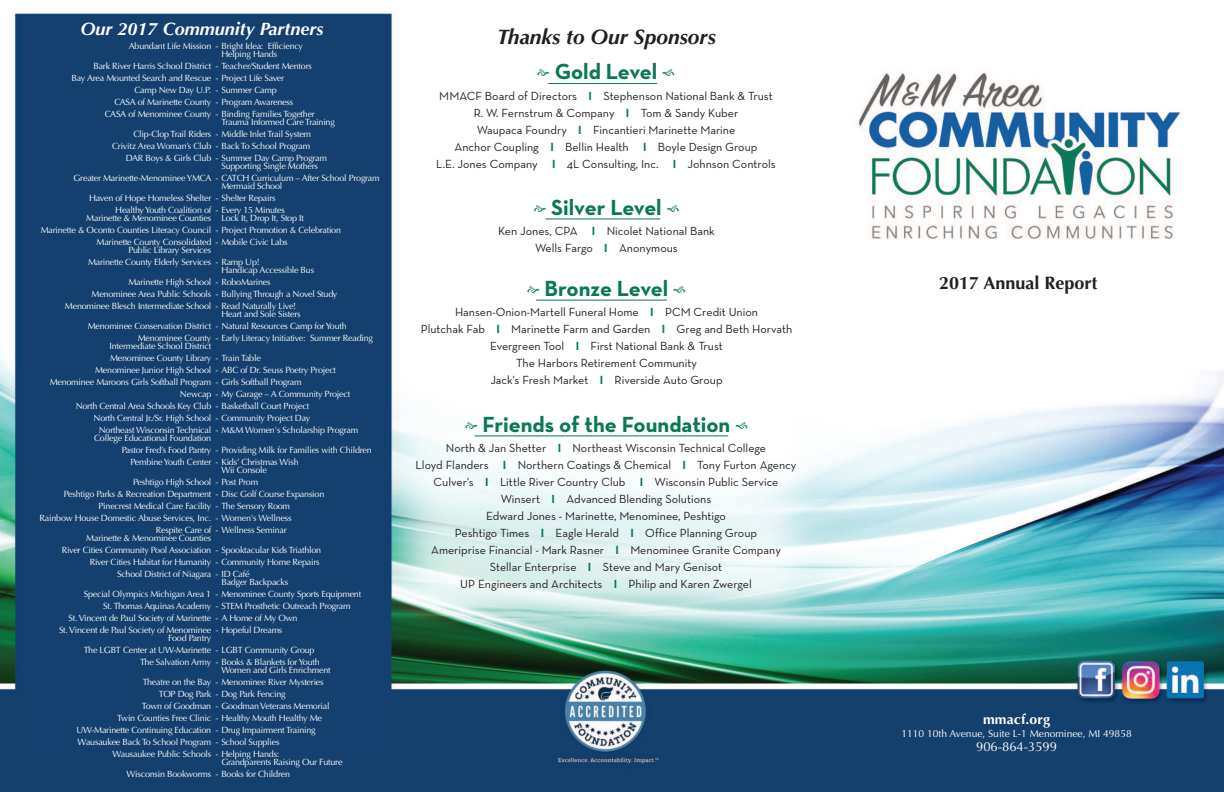
<style>
.page{position:relative;width:1224px;height:792px;background:#fff}
.page>*{position:absolute;margin:0;border:0;box-sizing:border-box;transform-origin:0 0}
.t1{font:700 22.3px "Neutra Text";color:#0a7757}
.t2{font:italic 700 21px "Optima";color:#231f20}
.t3{font:italic 700 18px "Optima";color:#fff}
.t4{font:700 18px "Optima";color:#231f20}
.t5{font:700 14px "Optima";letter-spacing:.01em;color:#fff}
.t6{font:13px "Optima";color:#fff}
.t7{font:12px/17px "Neutra Text";color:#231f20;text-align:center}
.t8{font:10.2px "Optima";color:#fff}
.t9{font:9px/12px "Optima";letter-spacing:-.025em;color:#fff}
.s1{font-weight:700;color:#0a7757}
</style>
<div class="page">
<img style="left:0;top:11px;width:1224px;height:781px">
<hr style="left:475px;top:435px;width:253px;height:1px;background:#0a7757">
<hr style="left:536px;top:300px;width:131px;height:1px;background:#0a7757">
<hr style="left:545px;top:218px;width:115px;height:1px;background:#0a7757">
<hr style="left:548px;top:83px;width:109px;height:1px;background:#0a7757">
<svg style="left:538px;top:70px;width:11px;height:6px"></svg>
<svg style="left:663px;top:70px;width:11px;height:6px"></svg>
<svg style="left:534px;top:205px;width:12px;height:7px"></svg>
<svg style="left:667px;top:205px;width:12px;height:7px"></svg>
<svg style="left:528px;top:286px;width:11px;height:7px"></svg>
<svg style="left:674px;top:286px;width:11px;height:7px"></svg>
<svg style="left:466px;top:422px;width:11px;height:7px"></svg>
<svg style="left:736px;top:422px;width:11px;height:7px"></svg>
<h3 class="t3" style="left:81px;top:18px;width:244px">Our 2017 Community Partners</h3>
<p class="t9" style="left:221px;top:42px;width:83px;line-height:8px;text-indent:-93px">Abundant Life Mission - Bright Idea: Efficiency<br>Helping Hands</p>
<p class="t9" style="left:93px;top:60px;width:220px">Bark River Harris School District - Teacher/Student Mentors</p>
<p class="t9" style="left:72px;top:72px;width:214px">Bay Area Mounted Search and Rescue - Project Life Saver</p>
<p class="t9" style="left:134px;top:84px;width:144px">Camp New Day U.P. - Summer Camp</p>
<p class="t9" style="left:114px;top:96px;width:180px">CASA of Marinette County - Program Awareness</p>
<p class="t9" style="left:105px;top:108px;width:212px">CASA of Menominee County - Binding Families Together</p>
<p class="t9" style="left:221px;top:116px;width:115px">Trauma Informed Care Training</p>
<p class="t9" style="left:133px;top:128px;width:179px">Clip-Clop Trail Riders - Middle Inlet Trail System</p>
<p class="t9" style="left:112px;top:140px;width:200px">Crivitz Area Woman’s Club - Back To School Program</p>
<p class="t9" style="left:126px;top:152px;width:203px">DAR Boys &amp; Girls Club - Summer Day Camp Program</p>
<p class="t9" style="left:74px;top:160px;width:308px;text-indent:148px">Supporting Single Mothers<br>Greater Marinette-Menominee YMCA - CATCH Curriculum – After School Program</p>
<p class="t9" style="left:221px;top:180px;width:62px">Mermaid School</p>
<p class="t9" style="left:89px;top:192px;width:188px">Haven of Hope Homeless Shelter - Shelter Repairs</p>
<p class="t9" style="left:115px;top:204px;width:171px">Healthy Youth Coalition of - Every 15 Minutes</p>
<p class="t9" style="left:86px;top:212px;width:219px">Marinette &amp; Menominee Counties Lock It, Drop It, Stop It</p>
<p class="t9" style="left:41px;top:224px;width:302px">Marinette &amp; Oconto Counties Literacy Council - Project Promotion &amp; Celebration</p>
<p class="t9" style="left:97px;top:236px;width:193px">Marinette County Consolidated - Mobile Civic Labs</p>
<p class="t9" style="left:88px;top:244px;width:173px;text-indent:40px">Public Library Services<br>Marinette County Elderly Services - Ramp Up!</p>
<p class="t9" style="left:221px;top:264px;width:94px">Handicap Accessible Bus</p>
<p class="t9" style="left:128px;top:276px;width:144px">Marinette High School - RoboMarines</p>
<p class="t9" style="left:92px;top:288px;width:247px">Menominee Area Public Schools - Bullying Through a Novel Study</p>
<p class="t9" style="left:65px;top:300px;width:233px">Menominee Blesch Intermediate School - Read Naturally Live!</p>
<p class="t9" style="left:221px;top:308px;width:81px">Heart and Sole Sisters</p>
<p class="t9" style="left:88px;top:320px;width:261px">Menominee Conservation District - Natural Resources Camp for Youth</p>
<p class="t9" style="left:138px;top:332px;width:237px">Menominee County - Early Literacy Initiative: Summer Reading</p>
<p class="t9" style="left:110px;top:340px;width:103px">Intermediate School District</p>
<p class="t9" style="left:110px;top:352px;width:152px">Menominee County Library - Train Table</p>
<p class="t9" style="left:95px;top:364px;width:242px">Menominee Junior High School - ABC of Dr. Seuss Poetry Project</p>
<p class="t9" style="left:50px;top:376px;width:253px">Menominee Maroons Girls Softball Program - Girls Softball Program</p>
<p class="t9" style="left:180px;top:388px;width:172px">Newcap - My Garage – A Community Project</p>
<p class="t9" style="left:76px;top:400px;width:235px">North Central Area Schools Key Club - Basketball Court Project</p>
<p class="t9" style="left:94px;top:412px;width:218px">North Central Jr./Sr. High School - Community Project Day</p>
<p class="t9" style="left:99px;top:424px;width:261px">Northeast Wisconsin Technical - M&amp;M Women's Scholarship Program</p>
<p class="t9" style="left:94px;top:432px;width:119px">College Educational Foundation</p>
<p class="t9" style="left:122px;top:444px;width:251px">Pastor Fred’s Food Pantry - Providing Milk for Families with Children</p>
<p class="t9" style="left:130px;top:456px;width:170px">Pembine Youth Center - Kids’ Christmas Wish</p>
<p class="t9" style="left:221px;top:464px;width:47px">Wii Console</p>
<p class="t9" style="left:133px;top:476px;width:127px">Peshtigo High School - Post Prom</p>
<p class="t9" style="left:64px;top:488px;width:262px">Peshtigo Parks &amp; Recreation Department - Disc Golf Course Expansion</p>
<p class="t9" style="left:99px;top:500px;width:193px">Pinecrest Medical Care Facility - The Sensory Room</p>
<p class="t9" style="left:40px;top:512px;width:253px">Rainbow House Domestic Abuse Services, Inc. - Women's Wellness</p>
<p class="t9" style="left:156px;top:524px;width:132px">Respite Care of - Wellness Seminar</p>
<p class="t9" style="left:86px;top:532px;width:127px">Marinette &amp; Menominee Counties</p>
<p class="t9" style="left:62px;top:544px;width:261px">River Cities Community Pool Association - Spooktacular Kids Triathlon</p>
<p class="t9" style="left:90px;top:556px;width:231px">River Cities Habitat for Humanity - Community Home Repairs</p>
<p class="t9" style="left:117px;top:568px;width:134px">School District of Niagara - ID Café</p>
<p class="t9" style="left:221px;top:576px;width:68px">Badger Backpacks</p>
<p class="t9" style="left:84px;top:588px;width:279px">Special Olympics Michigan Area 1 - Menominee County Sports Equipment</p>
<p class="t9" style="left:103px;top:600px;width:249px">St. Thomas Aquinas Academy - STEM Prosthetic Outreach Program</p>
<p class="t9" style="left:69px;top:612px;width:231px">St. Vincent de Paul Society of Marinette - A Home of My Own</p>
<p class="t9" style="left:59px;top:624px;width:225px">St. Vincent de Paul Society of Menominee - Hopeful Dreams</p>
<p class="t9" style="left:168px;top:632px;width:45px">Food Pantry</p>
<p class="t9" style="left:84px;top:644px;width:232px">The LGBT Center at UW-Marinette - LGBT Community Group</p>
<p class="t9" style="left:140px;top:656px;width:181px">The Salvation Army - Books &amp; Blankets for Youth</p>
<p class="t9" style="left:221px;top:664px;width:111px">Women and Girls Enrichment</p>
<p class="t9" style="left:143px;top:676px;width:182px">Theatre on the Bay - Menominee River Mysteries</p>
<p class="t9" style="left:159px;top:688px;width:128px">TOP Dog Park - Dog Park Fencing</p>
<p class="t9" style="left:142px;top:700px;width:189px">Town of Goodman - Goodman Veterans Memorial</p>
<p class="t9" style="left:117px;top:712px;width:206px">Twin Counties Free Clinic - Healthy Mouth Healthy Me</p>
<p class="t9" style="left:76px;top:724px;width:241px">UW-Marinette Continuing Education - Drug Impairment Training</p>
<p class="t9" style="left:78px;top:736px;width:204px">Wausaukee Back To School Program - School Supplies</p>
<p class="t9" style="left:112px;top:748px;width:169px">Wausaukee Public Schools - Helping Hands:</p>
<p class="t9" style="left:127px;top:756px;width:217px;text-indent:95px">Grandparents Raising Our Future<br>Wisconsin Bookworms - Books for Children</p>
<h2 class="t2" style="left:497px;top:24px;width:220px">Thanks to Our Sponsors</h2>
<h1 class="t1" style="left:555px;top:59px;width:104px">Gold Level</h1>
<p class="t7" style="left:436px;top:87px;width:341px">MMACF Board of Directors <span class="s1">I</span> Stephenson National Bank &amp; Trust R. W. Fernstrum &amp; Company <span class="s1">I</span> Tom &amp; Sandy Kuber<br>Waupaca Foundry <span class="s1">I</span> Fincantieri Marinette Marine<br>Anchor Coupling <span class="s1">I</span> Bellin Health <span class="s1">I</span> Boyle Design Group<br>L.E. Jones Company <span class="s1">I</span> 4L Consulting, Inc. <span class="s1">I</span> Johnson Controls</p>
<h1 class="t1" style="left:551px;top:194px;width:112px">Silver Level</h1>
<h3 class="t7" style="left:498px;top:222px;width:218px">Ken Jones, CPA <span class="s1">I</span> Nicolet National Bank<br>Wells Fargo <span class="s1">I</span> Anonymous</h3>
<h1 class="t1" style="left:545px;top:275px;width:125px">Bronze Level</h1>
<p class="t7" style="left:421px;top:303px;width:373px">Hansen-Onion-Martell Funeral Home <span class="s1">I</span> PCM Credit Union<br>Plutchak Fab <span class="s1">I</span> Marinette Farm and Garden <span class="s1">I</span> Greg and Beth Horvath Evergreen Tool <span class="s1">I</span> First National Bank &amp; Trust<br>The Harbors Retirement Community<br>Jack's Fresh Market <span class="s1">I</span> Riverside Auto Group</p>
<h1 class="t1" style="left:483px;top:411px;width:249px">Friends of the Foundation</h1>
<p class="t7" style="left:416px;top:439px;width:382px">North &amp; Jan Shetter <span class="s1">I</span> Northeast Wisconsin Technical College<br>Lloyd Flanders <span class="s1">I</span> Northern Coatings &amp; Chemical <span class="s1">I</span> Tony Furton Agency Culver's <span class="s1">I</span> Little River Country Club <span class="s1">I</span> Wisconsin Public Service Winsert <span class="s1">I</span> Advanced Blending Solutions<br>Edward Jones - Marinette, Menominee, Peshtigo<br>Peshtigo Times <span class="s1">I</span> Eagle Herald <span class="s1">I</span> Office Planning Group<br>Ameriprise Financial - Mark Rasner <span class="s1">I</span> Menominee Granite Company Stellar Enterprise <span class="s1">I</span> Steve and Mary Genisot<br>UP Engineers and Architects <span class="s1">I</span> Philip and Karen Zwergel</p>
<h3 class="t4" style="left:939px;top:273px;width:160px">2017 Annual Report</h3>
<h3 class="t5" style="left:983px;top:711px;width:68px">mmacf.org</h3>
<p class="t8" style="left:902px;top:728px;width:232px">1110 10th Avenue, Suite L-1 Menominee, MI 49858</p>
<h3 class="t6" style="left:976px;top:739px;width:82px">906-864-3599</h3>
</div>
